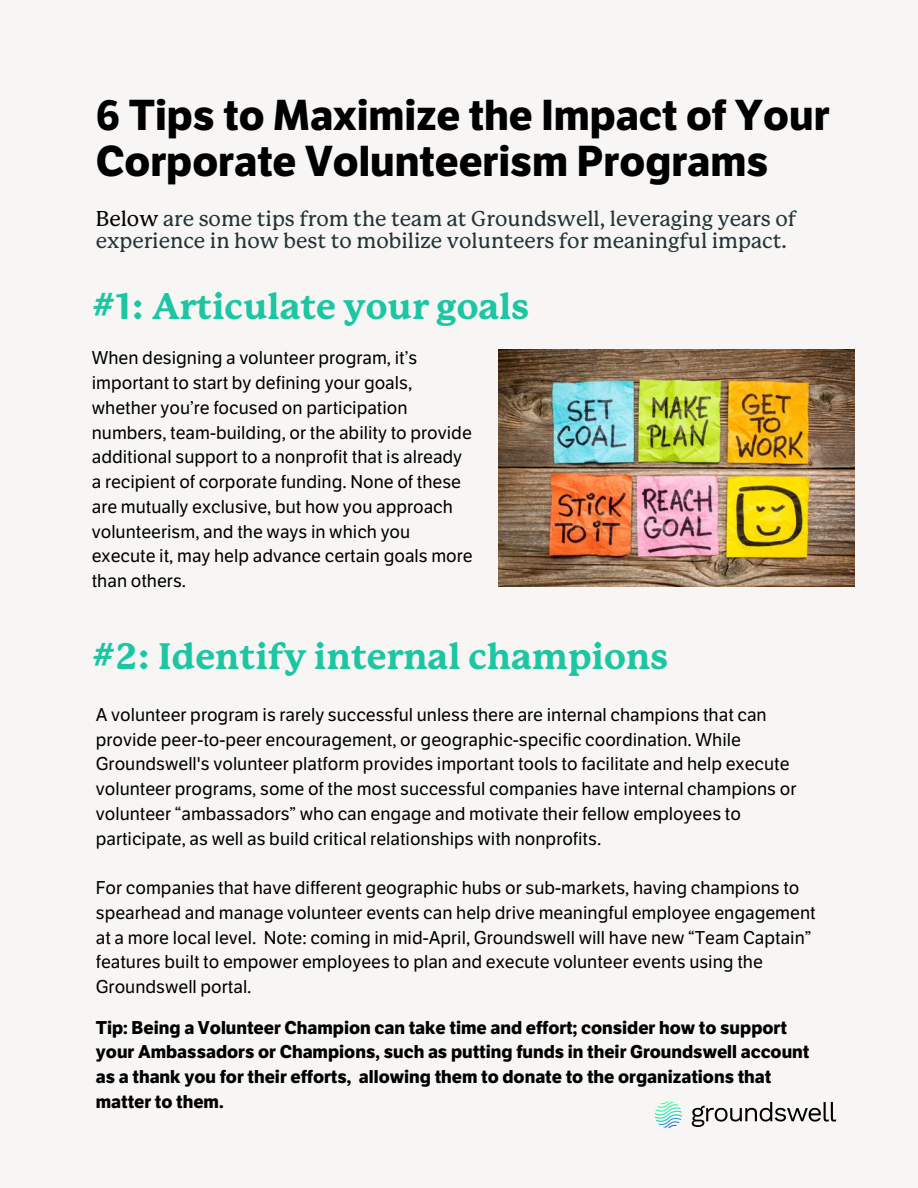
<style>
.page{position:relative;width:918px;height:1188px;background:#f7f6f4}
.page>*{position:absolute;margin:0;border:0;box-sizing:border-box;transform-origin:0 0}
.t1{font:700 42px/46.2px "LFT Etica";color:#000}
.t2{font:800 36px "P22 Mackinac Pro";color:#1dc6a2}
.t3{font:500 21px/22.5px "P22 Mackinac Pro";color:#253439}
.t4{font:18px/24.8px "LFT Etica";color:#000}
.t5{font:700 18px/24.8px "LFT Etica";color:#000}
.s1{color:#000}
</style>
<div class="page">
<img style="left:498px;top:349px;width:357px;height:238px">
<svg style="left:655px;top:1101px;width:27px;height:27px"></svg>
<svg style="left:692px;top:1102px;width:144px;height:25px"></svg>
<h3 class="t1" style="left:96px;top:93px;width:735px">6 Tips to Maximize the Impact of Your<br>Corporate Volunteerism Programs</h3>
<h2 class="t3" style="left:96px;top:208px;width:702px"><span class="s1">Below</span> are some tips from the team at Groundswell, leveraging years of experience in how best to mobilize volunteers for meaningful impact.</h2>
<p class="t2" style="left:92px;top:290px;width:439px">#1: Articulate your goals</p>
<p class="t4" style="left:92px;top:346px;width:382px">When designing a volunteer program, it’s important to start by defining your goals, whether you’re focused on participation numbers, team-building, or the ability to provide additional support to a nonprofit that is already a recipient of corporate funding. None of these are mutually exclusive, but how you approach volunteerism, and the ways in which you execute it, may help advance certain goals more than others.</p>
<p class="t2" style="left:92px;top:640px;width:578px">#2: Identify internal champions</p>
<h2 class="t4" style="left:96px;top:703px;width:702px">A volunteer program is rarely successful unless there are internal champions that can provide peer-to-peer encouragement, or geographic-specific coordination. While Groundswell's volunteer platform provides important tools to facilitate and help execute volunteer programs, some of the most successful companies have internal champions or volunteer “ambassadors” who can engage and motivate their fellow employees to participate, as well as build critical relationships with nonprofits.</h2>
<p class="t4" style="left:96px;top:876px;width:721px">For companies that have different geographic hubs or sub-markets, having champions to spearhead and manage volunteer events can help drive meaningful employee engagement at a more local level. Note: coming in mid-April, Groundswell will have new “Team Captain” features built to empower employees to plan and execute volunteer events using the Groundswell portal.</p>
<h4 class="t5" style="left:96px;top:1015px;width:715px">Tip: Being a Volunteer Champion can take time and effort; consider how to support your Ambassadors or Champions, such as putting funds in their Groundswell account as a thank you for their efforts, allowing them to donate to the organizations that matter to them.</h4>
</div>
